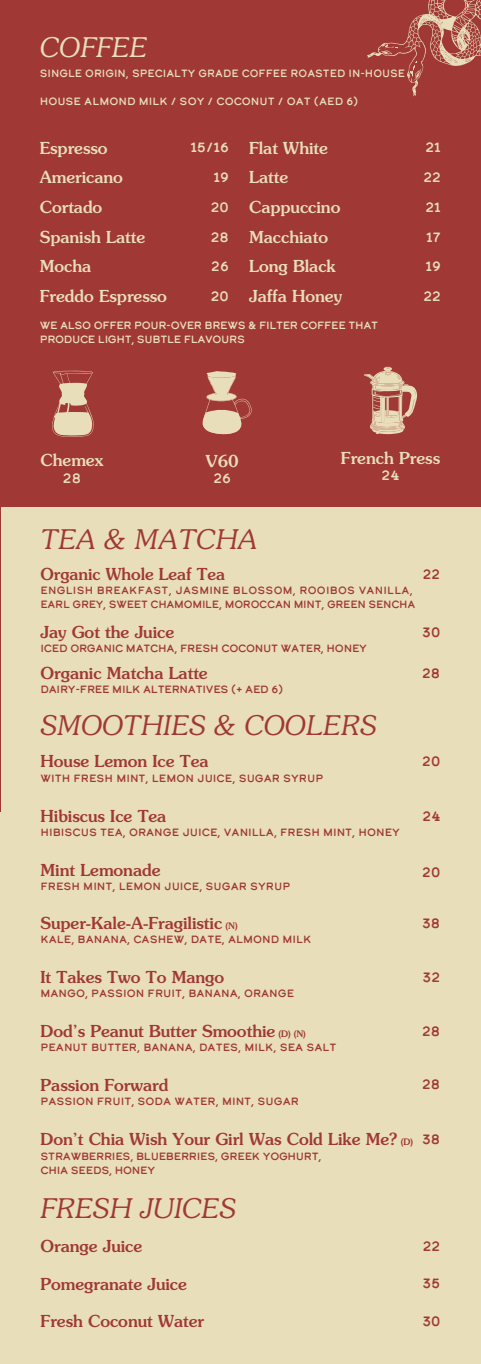
<style>
.page{position:relative;width:481px;height:1364px;background:#fff}
.page>*{position:absolute;margin:0;border:0;box-sizing:border-box;transform-origin:0 0}
.t1{font:italic 300 27px "Souvenir Std";color:#a03835}
.t2{font:italic 300 27px "Souvenir Std";color:#e8deba}
.t3{font:500 16.5px "Souvenir";color:#a03835}
.t4{font:500 16.5px "Souvenir";color:#e8deba}
.t5{font:13.5px "Calder Dark";color:#a03835}
.t6{font:13.5px "Calder Dark";color:#e8deba}
.t7{font:10.5px "Calder Dark";color:#a03835}
.t8{font:10.5px/14.1px "Calder Dark";letter-spacing:-.025em;color:#a03835}
.t9{font:10.5px/14.1px "Calder Dark";letter-spacing:.025em;color:#a03835}
.t10{font:10.5px "Calder Dark";color:#e8deba}
.t11{font:10.5px/14.1px "Calder Dark";letter-spacing:-.03em;color:#e8deba}
.s1{font-family:"Calder Dark";font-weight:400;font-size:13.5px}
.s2{font-size:9px}
</style>
<div class="page">
<div style="left:0;top:0;width:480px;height:1363px;background:#e8deba"></div>
<hr style="left:0;top:506px;width:1px;height:306px;background:#a03835">
<div style="left:0;top:0;width:480px;height:506px;background:#a03835"></div>
<svg style="left:367px;top:0;width:113px;height:96px"></svg>
<svg style="left:202px;top:371px;width:50px;height:63px"></svg>
<svg style="left:52px;top:370px;width:42px;height:67px"></svg>
<svg style="left:364px;top:366px;width:53px;height:68px"></svg>
<h1 class="t2" style="left:40px;top:31px;width:109px">COFFEE</h1>
<p class="t10" style="left:40px;top:66px;width:366px">SINGLE ORIGIN, SPECIALTY GRADE COFFEE ROASTED IN-HOUSE</p>
<p class="t10" style="left:40px;top:94px;width:320px">HOUSE ALMOND MILK / SOY / COCONUT / OAT (AED 6)</p>
<p class="t4" style="left:40px;top:138px;width:69px">Espresso</p>
<p class="t4" style="left:190px;top:138px;width:139px"><span class="s1">15/16</span> Flat White</p>
<p class="t6" style="left:425px;top:138px;width:17px">21</p>
<p class="t4" style="left:40px;top:167px;width:85px">Americano</p>
<p class="t4" style="left:213px;top:167px;width:76px"><span class="s1">19</span> Latte</p>
<p class="t6" style="left:423px;top:168px;width:19px">22</p>
<p class="t4" style="left:40px;top:197px;width:64px">Cortado</p>
<p class="t4" style="left:211px;top:197px;width:131px"><span class="s1">20</span> Cappuccino</p>
<p class="t6" style="left:425px;top:198px;width:17px">21</p>
<p class="t4" style="left:40px;top:227px;width:107px">Spanish Latte</p>
<p class="t4" style="left:210px;top:227px;width:119px"><span class="s1">28</span> Macchiato</p>
<p class="t6" style="left:426px;top:228px;width:16px">17</p>
<p class="t4" style="left:40px;top:256px;width:53px">Mocha</p>
<p class="t4" style="left:211px;top:256px;width:126px"><span class="s1">26</span> Long Black</p>
<p class="t6" style="left:425px;top:257px;width:17px">19</p>
<p class="t4" style="left:40px;top:286px;width:129px">Freddo Espresso</p>
<p class="t4" style="left:211px;top:286px;width:133px"><span class="s1">20</span> Jaffa Honey</p>
<p class="t6" style="left:423px;top:287px;width:19px">22</p>
<p class="t11" style="left:40px;top:318px;width:339px">WE ALSO OFFER POUR-OVER BREWS &amp; FILTER COFFEE THAT<br>PRODUCE LIGHT, SUBTLE FLAVOURS</p>
<p class="t4" style="left:41px;top:450px;width:64px">Chemex</p>
<p class="t6" style="left:63px;top:468px;width:20px">28</p>
<p class="t4" style="left:206px;top:450px;width:34px">V60</p>
<p class="t6" style="left:213px;top:469px;width:19px">26</p>
<h1 class="t1" style="left:40px;top:523px;width:219px">TEA &amp; MATCHA</h1>
<p class="t4" style="left:341px;top:447px;width:101px">French Press</p>
<p class="t6" style="left:381px;top:466px;width:19px">24</p>
<p class="t3" style="left:40px;top:564px;width:186px">Organic Whole Leaf Tea</p>
<p class="t5" style="left:422px;top:565px;width:19px">22</p>
<p class="t9" style="left:40px;top:583px;width:376px">ENGLISH BREAKFAST, JASMINE BLOSSOM, ROOIBOS VANILLA,<br>EARL GREY, SWEET CHAMOMILE, MOROCCAN MINT, GREEN SENCHA</p>
<p class="t3" style="left:40px;top:621px;width:135px">Jay Got the Juice</p>
<p class="t5" style="left:422px;top:622px;width:20px">30</p>
<p class="t8" style="left:40px;top:640px;width:328px">ICED ORGANIC MATCHA, FRESH COCONUT WATER, HONEY</p>
<p class="t3" style="left:40px;top:663px;width:168px">Organic Matcha Latte</p>
<p class="t5" style="left:422px;top:664px;width:20px">28</p>
<p class="t8" style="left:40px;top:682px;width:244px">DAIRY-FREE MILK ALTERNATIVES (+ AED 6)</p>
<h1 class="t1" style="left:40px;top:709px;width:337px">SMOOTHIES &amp; COOLERS</h1>
<p class="t3" style="left:40px;top:751px;width:169px">House Lemon Ice Tea</p>
<p class="t5" style="left:422px;top:752px;width:20px">20</p>
<p class="t7" style="left:40px;top:770px;width:284px">WITH FRESH MINT, LEMON JUICE, SUGAR SYRUP</p>
<p class="t3" style="left:40px;top:805px;width:127px">Hibiscus Ice Tea</p>
<p class="t5" style="left:422px;top:806px;width:19px">24</p>
<p class="t7" style="left:40px;top:825px;width:360px">HIBISCUS TEA, ORANGE JUICE, VANILLA, FRESH MINT, HONEY</p>
<p class="t3" style="left:40px;top:860px;width:121px">Mint Lemonade</p>
<p class="t5" style="left:422px;top:863px;width:20px">20</p>
<p class="t7" style="left:40px;top:879px;width:251px">FRESH MINT, LEMON JUICE, SUGAR SYRUP</p>
<p class="t3" style="left:40px;top:913px;width:198px">Super-Kale-A-Fragilistic <span class="s2">(N)</span></p>
<p class="t5" style="left:421px;top:914px;width:20px">38</p>
<p class="t7" style="left:40px;top:932px;width:272px">KALE, BANANA, CASHEW, DATE, ALMOND MILK</p>
<p class="t3" style="left:40px;top:966px;width:185px">It Takes Two To Mango</p>
<p class="t5" style="left:422px;top:967px;width:19px">32</p>
<p class="t7" style="left:40px;top:986px;width:255px">MANGO, PASSION FRUIT, BANANA, ORANGE</p>
<p class="t3" style="left:40px;top:1020px;width:266px">Dod’s Peanut Butter Smoothie <span class="s2">(D) (N)</span></p>
<p class="t5" style="left:422px;top:1021px;width:20px">28</p>
<p class="t7" style="left:40px;top:1039px;width:297px">PEANUT BUTTER, BANANA, DATES, MILK, SEA SALT</p>
<p class="t3" style="left:40px;top:1074px;width:129px">Passion Forward</p>
<p class="t5" style="left:422px;top:1075px;width:20px">28</p>
<p class="t7" style="left:40px;top:1093px;width:260px">PASSION FRUIT, SODA WATER, MINT, SUGAR</p>
<p class="t3" style="left:40px;top:1129px;width:374px">Don’t Chia Wish Your Girl Was Cold Like Me? <span class="s2">(D)</span></p>
<p class="t8" style="left:40px;top:1148px;width:282px">STRAWBERRIES, BLUEBERRIES, GREEK YOGHURT,<br>CHIA SEEDS, HONEY</p>
<h1 class="t1" style="left:40px;top:1191px;width:197px">FRESH JUICES</h1>
<p class="t5" style="left:421px;top:1130px;width:20px">38</p>
<p class="t3" style="left:40px;top:1235px;width:103px">Orange Juice</p>
<p class="t5" style="left:422px;top:1236px;width:19px">22</p>
<p class="t3" style="left:40px;top:1273px;width:148px">Pomegranate Juice</p>
<p class="t5" style="left:422px;top:1274px;width:19px">35</p>
<p class="t3" style="left:41px;top:1311px;width:165px">Fresh Coconut Water</p>
<p class="t5" style="left:422px;top:1311px;width:20px">30</p>
</div>
